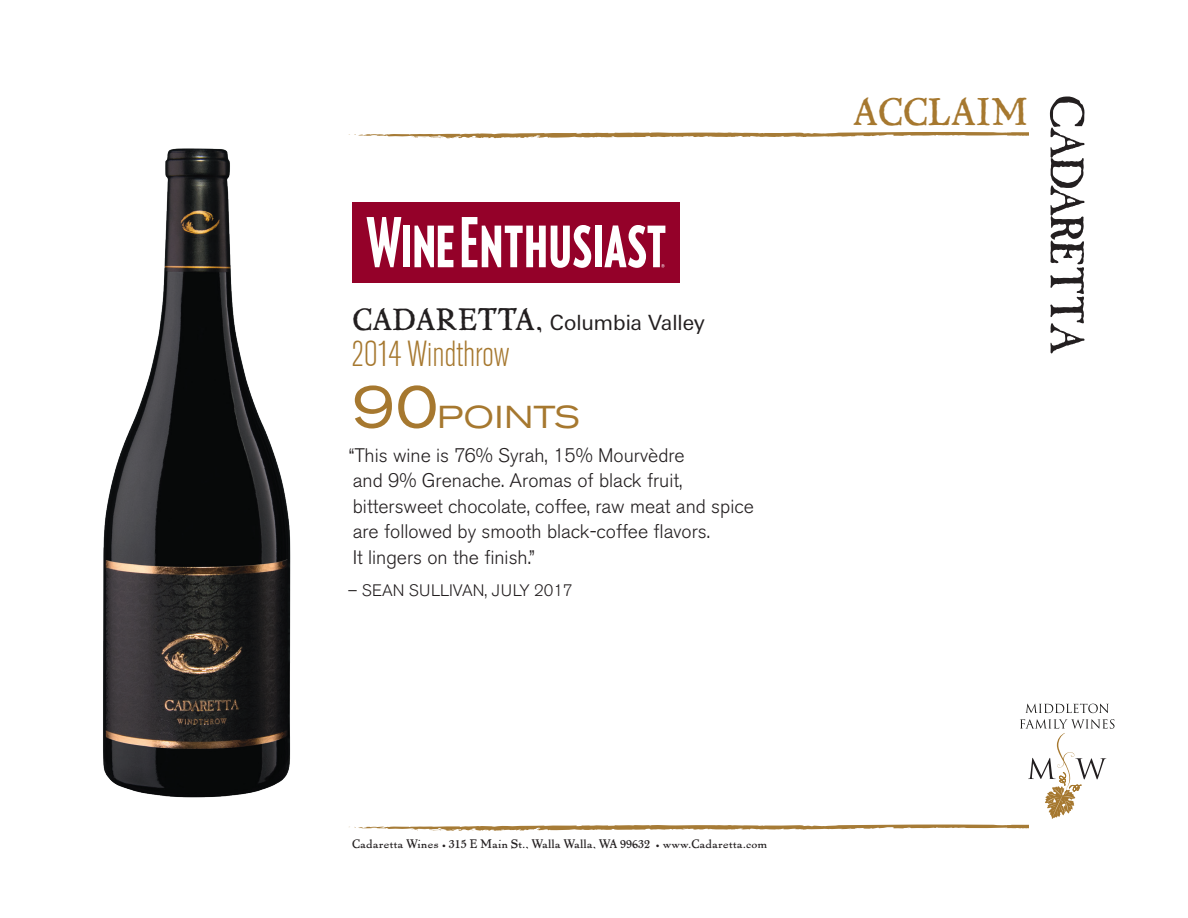
<style>
.page{position:relative;width:1188px;height:918px;background:#fff}
.page>*{position:absolute;margin:0;border:0;box-sizing:border-box;transform-origin:0 0}
.t1{font:37.5px "LTC Pabst Oldstyle";color:#a6782f}
.t2{font:300 condensed 36px "Akzidenz Grotesk BE";color:#a6782f}
.t3{font:expanded 31.5px "Akzidenz Grotesk BE";letter-spacing:.02em;color:#a6782f}
.t4{font:21px "Linotype Univers Basic";color:#231f20}
.t5{font:300 19.5px/25.5px "Akzidenz Grotesk BE";color:#231f20}
.t6{font:300 16.5px "Akzidenz Grotesk BE";color:#231f20}
.t7{font:12px "LTC Pabst Oldstyle";color:#231f20}
.s1{font-family:"LTC Pabst Oldstyle";font-size:30px}
.s2{font-size:60px}
</style>
<div class="page">
<svg style="left:348px;top:132px;width:680px;height:7px"></svg>
<svg style="left:1050px;top:97px;width:34px;height:256px"></svg>
<svg style="left:1025px;top:704px;width:84px;height:9px"></svg>
<svg style="left:349px;top:719px;width:765px;height:112px"></svg>
<div style="left:352px;top:202px;width:328px;height:81px;background:#940129"></div>
<svg style="left:367px;top:217px;width:34px;height:50px"></svg>
<div style="left:403px;top:226px;width:7px;height:41px;background:#fff"></div>
<svg style="left:414px;top:226px;width:39px;height:41px"></svg>
<svg style="left:462px;top:217px;width:129px;height:51px"></svg>
<div style="left:595px;top:226px;width:6px;height:41px;background:#fff"></div>
<svg style="left:604px;top:225px;width:61px;height:43px"></svg>
<img style="left:103px;top:148px;width:188px;height:650px">
<p class="t4" style="left:353px;top:311px;width:354px"><span class="s1">CADARETTA,</span> Columbia Valley</p>
<h2 class="t2" style="left:352px;top:334px;width:160px">2014 Windthrow</h2>
<h3 class="t3" style="left:353px;top:398px;width:229px"><span class="s2">90</span>POINTS</h3>
<p class="t5" style="left:349px;top:443px;width:407px">“This wine is 76% Syrah, 15% Mourvèdre<br>and 9% Grenache. Aromas of black fruit, bittersweet chocolate, coffee, raw meat and spice are followed by smooth black-coffee flavors.<br>It lingers on the finish.”</p>
<p class="t6" style="left:348px;top:581px;width:226px">– SEAN SULLIVAN, JULY 2017</p>
<h1 class="t1" style="left:853px;top:87px;width:177px">ACCLAIM</h1>
<p class="t7" style="left:352px;top:836px;width:417px">Cadaretta Wines • 315 E Main St., Walla Walla, WA 99632 • www.Cadaretta.com</p>
</div>
